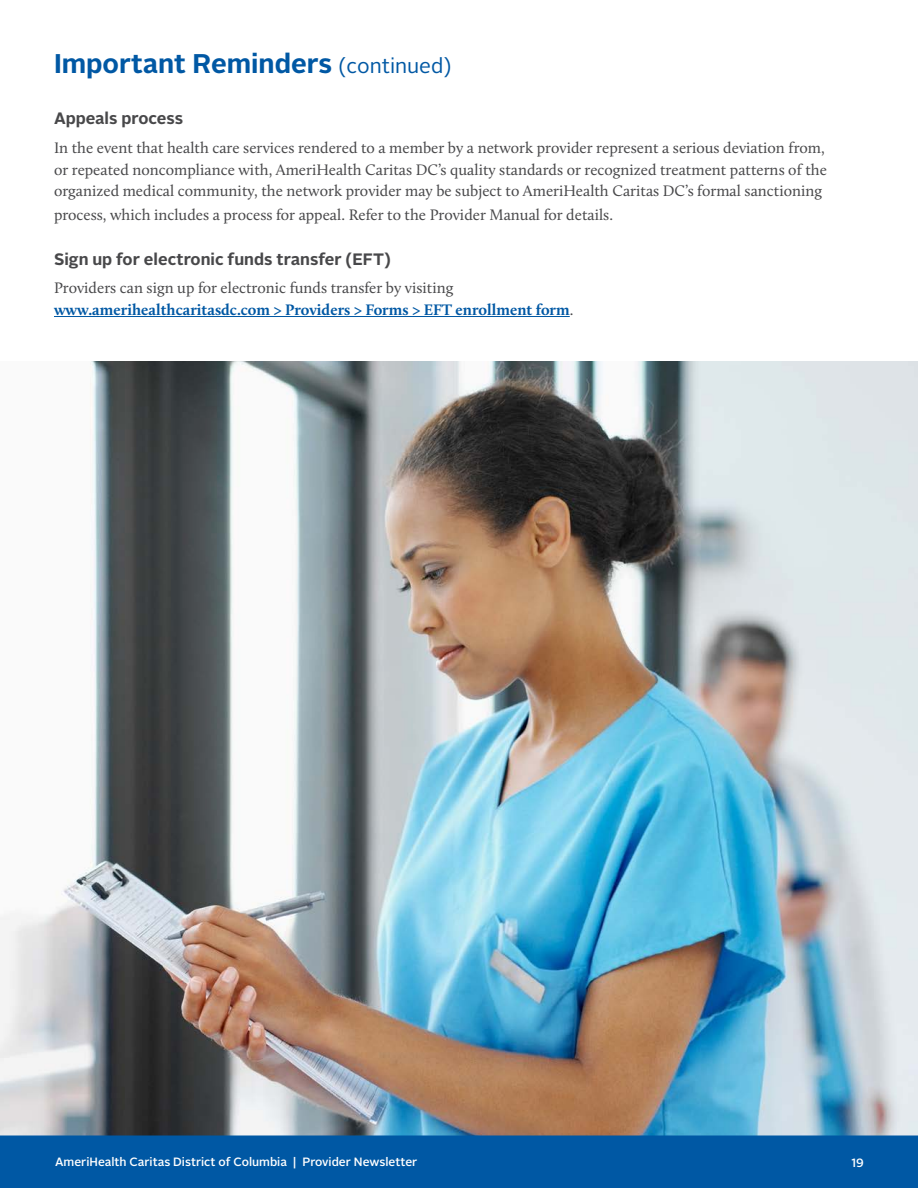
<style>
.page{position:relative;width:918px;height:1188px;background:#fff}
.page>*{position:absolute;margin:0;border:0;box-sizing:border-box;transform-origin:0 0}
.t1{font:700 27px "Alright Sans";color:#0058a4}
.t2{font:700 16.5px "Alright Sans";color:#48484a}
.t3{font:15.75px/21.8px "Calluna";color:#48484a}
.t4{font:700 15.75px/21.8px "Calluna";color:#0058a4}
.t5{font:500 12px "Alright Sans";color:#fff}
.s1{font-weight:400;font-size:21px}
.s2{font-weight:400;color:#48484a}
</style>
<div class="page">
<hr style="left:54px;top:316px;width:516px;height:1px;background:#0058a4">
<img style="left:0;top:362px;width:918px;height:774px">
<div style="left:0;top:1136px;width:918px;height:52px;background:#0058a4"></div>
<h1 class="t1" style="left:54px;top:45px;width:399px">Important Reminders <span class="s1">(continued)</span></h1>
<p class="t2" style="left:54px;top:107px;width:131px">Appeals process</p>
<p class="t3" style="left:54px;top:137px;width:774px">In the event that health care services rendered to a member by a network provider represent a serious deviation from, or repeated noncompliance with, AmeriHealth Caritas DC’s quality standards or recognized treatment patterns of the organized medical community, the network provider may be subject to AmeriHealth Caritas DC’s formal sanctioning</p>
<p class="t3" style="left:54px;top:204px;width:561px">process, which includes a process for appeal. Refer to the Provider Manual for details.</p>
<p class="t2" style="left:54px;top:247px;width:338px">Sign up for electronic funds transfer (EFT)</p>
<p class="t4" style="left:54px;top:277px;width:521px"><span class="s2">Providers can sign up for electronic funds transfer by visiting </span>www.amerihealthcaritasdc.com &gt; Providers &gt; Forms &gt; EFT enrollment form<span class="s2">.</span></p>
<p class="t5" style="left:55px;top:1154px;width:364px">AmeriHealth Caritas District of Columbia | Provider Newsletter</p>
<p class="t5" style="left:851px;top:1154px;width:14px">19</p>
</div>
